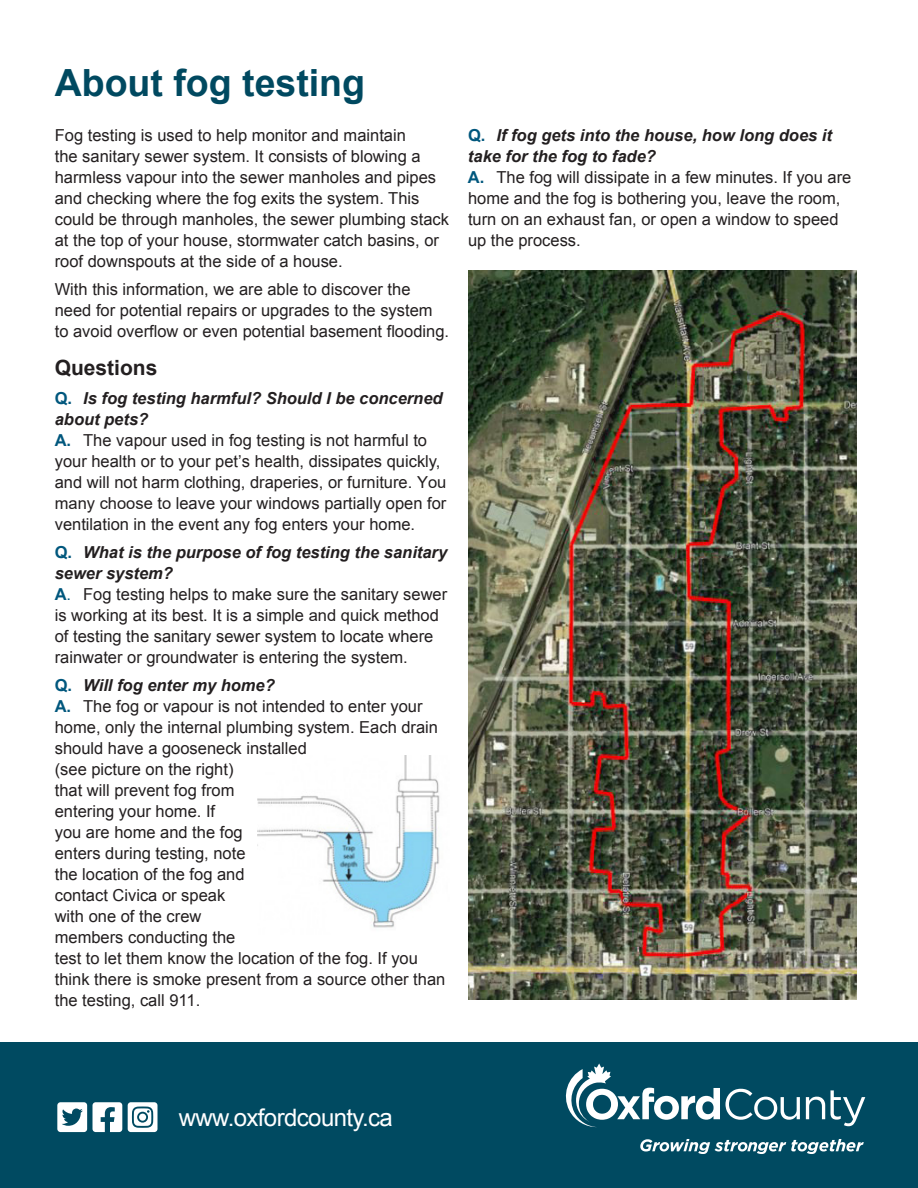
<style>
.page{position:relative;width:918px;height:1188px;background:#fff}
.page>*{position:absolute;margin:0;border:0;box-sizing:border-box;transform-origin:0 0}
.t1{font:700 37.5px "Arial";color:#004960}
.t2{font:24px "Arial";letter-spacing:-.025em;color:#fff}
.t3{font:700 21px "Arial";color:#231f20}
.t4{font:16.5px/21px "Arial";color:#231f20}
.s1{font-weight:700;color:#00577d}
.s2{font-weight:700;font-style:italic}
.s3{font-style:inherit}
.s4{color:#00577d}
</style>
<div class="page">
<div style="left:0;top:1042px;width:918px;height:146px;background:#004a61"></div>
<svg style="left:57px;top:1102px;width:30px;height:30px"></svg>
<svg style="left:93px;top:1102px;width:29px;height:30px"></svg>
<svg style="left:128px;top:1102px;width:30px;height:30px"></svg>
<svg style="left:806px;top:1097px;width:19px;height:22px"></svg>
<svg style="left:831px;top:1090px;width:34px;height:36px"></svg>
<svg style="left:565px;top:1063px;width:235px;height:64px"></svg>
<svg style="left:640px;top:1139px;width:224px;height:15px"></svg>
<img style="left:258px;top:756px;width:182px;height:172px">
<img style="left:468px;top:270px;width:388px;height:730px">
<p class="t1" style="left:55px;top:58px;width:312px">About fog testing</p>
<p class="t4" style="left:55px;top:125px;width:396px">Fog testing is used to help monitor and maintain<br>the sanitary sewer system. It consists of blowing a harmless vapour into the sewer manholes and pipes and checking where the fog exits the system. This could be through manholes, the sewer plumbing stack at the top of your house, stormwater catch basins, or roof downspouts at the side of a house.</p>
<p class="t4" style="left:55px;top:279px;width:396px">With this information, we are able to discover the need for potential repairs or upgrades to the system to avoid overflow or even potential basement flooding.</p>
<p class="t3" style="left:55px;top:354px;width:104px">Questions</p>
<p class="t4" style="left:55px;top:388px;width:393px"><span class="s1">Q.</span> <span class="s2">Is fog testing harmful? Should I be concerned about pets?<br></span><span class="s1">A.</span> The vapour used in fog testing is not harmful to your health or to your pet’s health, dissipates quickly, and will not harm clothing, draperies, or furniture. <span class="s3">You many choose to</span> leave your windows partially open for ventilation in the event any fog enters your home.</p>
<p class="t4" style="left:55px;top:542px;width:394px"><span class="s1">Q.</span> <span class="s2">What is the purpose of fog testing the sanitary sewer system?<br></span><span class="s1">A</span><span class="s4">.</span> Fog testing helps to make sure the sanitary sewer is working at its best. It is a simple <span class="s3">and quick</span> method of testing the sanitary sewer system to locate where rainwater or groundwater is entering the system.</p>
<p class="t4" style="left:55px;top:675px;width:392px"><span class="s1">Q.</span> <span class="s2">Will fog enter my home?<br></span><span class="s1">A.</span> The fog or vapour is not intended to enter your home, only the internal plumbing system. Each drain should have a gooseneck installed<br>(see picture on the right)<br>that will prevent fog from<br>entering your home. If<br>you are home and the fog<br>enters during testing, note<br>the location of the fog and<br>contact Civica or speak<br>with one of the crew<br>members conducting the<br>test to let them know the location of the fog. If you think there is smoke present from a source other than the testing, call 911.</p>
<p class="t4" style="left:468px;top:125px;width:385px"><span class="s1">Q.</span> <span class="s2">If fog gets into the house, how long does it take</span> <span class="s2">for</span> <span class="s2">the fog to fade?<br></span><span class="s1">A.</span> The fog will dissipate in a few minutes. If you are home and the fog is bothering you, leave the room, turn on an exhaust fan, or open a window to speed up the process.</p>
<p class="t2" style="left:179px;top:1102px;width:216px">www.oxfordcounty.ca</p>
</div>
